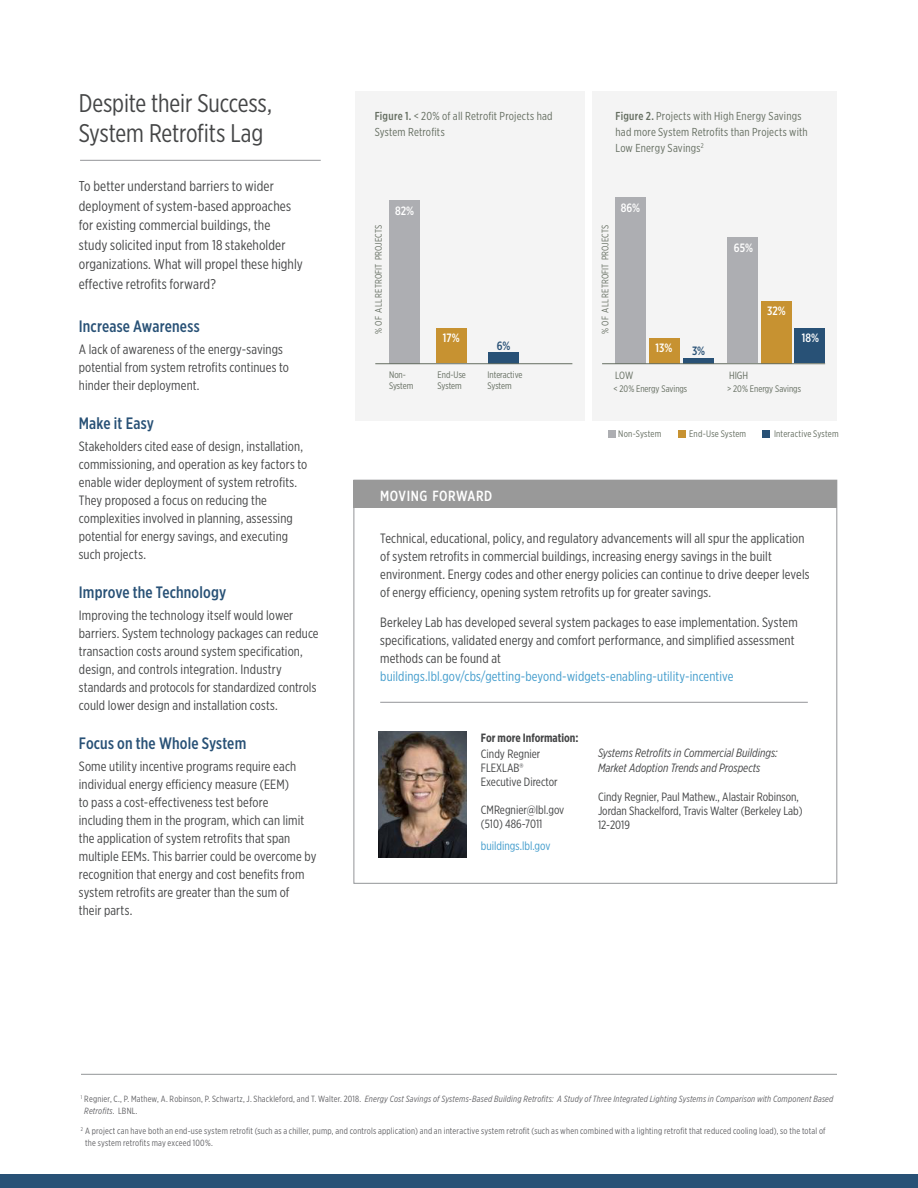
<style>
.page{position:relative;width:918px;height:1188px;background:#fff}
.page>*{position:absolute;margin:0;border:0;box-sizing:border-box;transform-origin:0 0}
.intro_head{font:25.5px/30px "Gotham X Narrow";letter-spacing:-.005em;color:#454647}
.Blue_sub{font:500 16.5px "Gotham X Narrow";letter-spacing:.01em;color:#285176}
.Small_body{font:500 14.7px "Gotham X Narrow";letter-spacing:.035em;color:#fff}
.Small_body-2{font:14.25px/19.5px "Gotham X Narrow";letter-spacing:.01em;color:#454647}
.Small_body-3{font:13.5px/18px "Gotham X Narrow";letter-spacing:.01em;color:#454647}
.body{font:12px/13.8px "Gotham X Narrow";color:#454647}
.body-2{font:italic 12px "Gotham X Narrow";color:#454647}
.t1{font:500 12px "Gotham X Narrow";color:#fff}
.sub{font:700 12px "Gotham X Narrow";color:#454647}
.t2{font:12px "Gotham X Narrow";color:#429ccc}
.t3{font:500 12px "Gotham X Narrow";color:#285176}
.t4{font:11.55px/15.8px "Gotham X Narrow";letter-spacing:.015em;color:#656e61}
.t5{font:10.5px "Gotham X Narrow";color:#656e61}
.t6{font:9.45px/10.5px "Gotham X Narrow";color:#656e61}
.t7{font:9.45px "Gotham X Narrow";letter-spacing:.02em;color:#656e61}
.t8{font:9.45px "Gotham X Narrow";letter-spacing:.025em;color:#656e61}
.body-3{font:9px/12px "Gotham X Narrow";letter-spacing:.02em;color:#636366}
.body-4{font:italic 9px/12px "Gotham X Narrow";letter-spacing:.02em;color:#636366}
.s1{font-weight:500}
.s2{color:#429ccc}
.s3{font-style:normal}
</style>
<div class="page">
<div style="left:593px;top:91px;width:244px;height:330px;background:#f4f4f4"></div>
<div style="left:355px;top:91px;width:230px;height:330px;background:#f4f4f4"></div>
<img style="left:378px;top:731px;width:88px;height:126px">
<div style="left:608px;top:430px;width:8px;height:7px;background:#adaeb2"></div>
<div style="left:678px;top:430px;width:7px;height:7px;background:#c79231"></div>
<div style="left:763px;top:430px;width:7px;height:7px;background:#285176"></div>
<div style="left:795px;top:329px;width:30px;height:34px;background:#285176"></div>
<div style="left:436px;top:329px;width:31px;height:34px;background:#c79231"></div>
<div style="left:761px;top:301px;width:30px;height:62px;background:#c79231"></div>
<div style="left:727px;top:237px;width:31px;height:126px;background:#adaeb2"></div>
<div style="left:649px;top:338px;width:31px;height:25px;background:#c79231"></div>
<div style="left:615px;top:197px;width:31px;height:166px;background:#adaeb2"></div>
<div style="left:390px;top:200px;width:30px;height:164px;background:#adaeb2"></div>
<div style="left:683px;top:358px;width:30px;height:5px;background:#285176"></div>
<div style="left:488px;top:352px;width:30px;height:11px;background:#285176"></div>
<hr style="left:602px;top:363px;width:223px;height:1px;background:#656e61">
<hr style="left:375px;top:363px;width:197px;height:1px;background:#656e61">
<div style="left:353px;top:480px;width:484px;height:28px;background:#999"></div>
<hr style="left:380px;top:702px;width:428px;height:1px;background:#939598">
<hr style="left:81px;top:1074px;width:756px;height:1px;background:#939598">
<div style="left:0;top:1174px;width:918px;height:14px;background:#285176"></div>
<hr style="left:80px;top:160px;width:241px;height:1px;background:#939598">
<p class="intro_head" style="left:79px;top:87px;width:195px">Despite their Success,<br>System Retrofits Lag</p>
<p class="Small_body-2" style="left:79px;top:176px;width:226px">To better understand barriers to wider deployment of system-based approaches for existing commercial buildings, the<br>study solicited input from 18 stakeholder organizations. What will propel these highly effective retrofits forward?</p>
<p class="Blue_sub" style="left:79px;top:316px;width:122px">Increase Awareness</p>
<p class="Small_body-3" style="left:79px;top:340px;width:212px">A lack of awareness of the energy-savings potential from system retrofits continues to hinder their deployment.</p>
<p class="Blue_sub" style="left:79px;top:413px;width:77px">Make it Easy</p>
<p class="Small_body-3" style="left:79px;top:437px;width:230px">Stakeholders cited ease of design, installation, commissioning, and operation as key factors to enable wider deployment of system retrofits.<br>They proposed a focus on reducing the complexities involved in planning, assessing potential for energy savings, and executing such projects.</p>
<p class="Blue_sub" style="left:79px;top:582px;width:149px">Improve the Technology</p>
<p class="Small_body-3" style="left:79px;top:606px;width:241px">Improving the technology itself would lower barriers. System technology packages can reduce transaction costs around system specification, design, and controls integration. Industry standards and protocols for standardized controls could lower design and installation costs.</p>
<p class="Blue_sub" style="left:79px;top:733px;width:169px">Focus on the Whole System</p>
<p class="Small_body-3" style="left:79px;top:757px;width:239px">Some utility incentive programs require each individual energy efficiency measure (EEM)<br>to pass a cost-effectiveness test before including them in the program, which can limit the application of system retrofits that span multiple EEMs. This barrier could be overcome by recognition that energy and cost benefits from system retrofits are greater than the sum of<br>their parts.</p>
<p class="t4" style="left:375px;top:108px;width:179px"><span class="s1">Figure 1.</span> &lt; 20% of all Retrofit Projects had<br>System Retrofits</p>
<p class="t4" style="left:616px;top:108px;width:194px"><span class="s1">Figure 2.</span> Projects with High Energy Savings had more System Retrofits than Projects with<br>Low Energy Savings<sup>2</sup></p>
<p class="t1" style="left:395px;top:203px;width:21px">82%</p>
<p class="t1" style="left:621px;top:200px;width:21px">86%</p>
<p class="t6" style="left:373px;top:334px;width:110px;rotate:-90deg">% OF ALL RETROFIT PROJECTS</p>
<p class="t6" style="left:600px;top:334px;width:110px;rotate:-90deg">% OF ALL RETROFIT PROJECTS</p>
<p class="t1" style="left:734px;top:241px;width:21px">65%</p>
<p class="t1" style="left:767px;top:303px;width:20px">32%</p>
<p class="t1" style="left:443px;top:331px;width:18px">17%</p>
<p class="t1" style="left:802px;top:331px;width:19px">18%</p>
<p class="t1" style="left:655px;top:341px;width:18px">13%</p>
<p class="t3" style="left:692px;top:344px;width:15px">3%</p>
<p class="t3" style="left:497px;top:338px;width:15px">6%</p>
<p class="t6" style="left:389px;top:370px;width:26px">Non-<br>System</p>
<p class="t6" style="left:438px;top:370px;width:30px">End-Use<br>System</p>
<p class="t6" style="left:488px;top:370px;width:37px">Interactive<br>System</p>
<p class="t5" style="left:729px;top:370px;width:21px">HIGH</p>
<p class="t5" style="left:615px;top:369px;width:19px">LOW</p>
<p class="t6" style="left:613px;top:383px;width:75px">&lt; 20% Energy Savings</p>
<p class="t6" style="left:727px;top:383px;width:75px">&gt; 20% Energy Savings</p>
<p class="t8" style="left:618px;top:428px;width:45px">Non-System</p>
<p class="t7" style="left:689px;top:428px;width:59px">End-Use System</p>
<p class="t7" style="left:774px;top:428px;width:66px">Interactive System</p>
<p class="Small_body" style="left:380px;top:487px;width:113px">MOVING FORWARD</p>
<p class="Small_body-3" style="left:380px;top:529px;width:431px">Technical, educational, policy, and regulatory advancements will all spur the application of system retrofits in commercial buildings, increasing energy savings in the built environment. Energy codes and other energy policies can continue to drive deeper levels of energy efficiency, opening system retrofits up for greater savings.</p>
<p class="Small_body-3" style="left:380px;top:613px;width:419px">Berkeley Lab has developed several system packages to ease implementation. System specifications, validated energy and comfort performance, and simplified assessment methods can be found at <span class="s2">buildings.lbl.gov/cbs/getting-beyond-widgets-enabling-utility-incentive</span></p>
<p class="sub" style="left:481px;top:731px;width:99px">For more Information:</p>
<p class="body" style="left:481px;top:747px;width:78px">Cindy Regnier<br>FLEXLAB®<br>Executive Director</p>
<p class="body" style="left:481px;top:802px;width:85px">CMRegnier@lbl.gov (510) 486-7011</p>
<p class="t2" style="left:481px;top:839px;width:71px">buildings.lbl.gov</p>
<p class="body-2" style="left:598px;top:746px;width:181px">Systems Retrofits in Commercial Buildings:</p>
<p class="body-2" style="left:598px;top:761px;width:164px">Market Adoption Trends and Prospects</p>
<p class="body" style="left:598px;top:790px;width:206px">Cindy Regnier, Paul Mathew., Alastair Robinson,<br>Jordan Shackelford, Travis Walter (Berkeley Lab)<br>12-2019</p>
<p class="body-4" style="left:84px;top:1092px;width:751px;text-indent:-3px"><sup>1</sup> <span class="s3">Regnier, C., P. Mathew, A. Robinson, P. Schwartz, J. Shackleford, and T. Walter. 2018.</span> Energy Cost Savings of Systems-Based Building Retrofits: A Study of Three Integrated Lighting Systems in Comparison with Component Based<br>Retrofits<span class="s3">. LBNL.</span></p>
<p class="body-3" style="left:85px;top:1125px;width:742px;text-indent:-4px"><sup>2</sup> A project can have both an end-use system retrofit (such as a chiller, pump, and controls application) and an interactive system retrofit (such as when combined with a lighting retrofit that reduced cooling load), so the total of the system retrofits may exceed 100%.</p>
</div>
